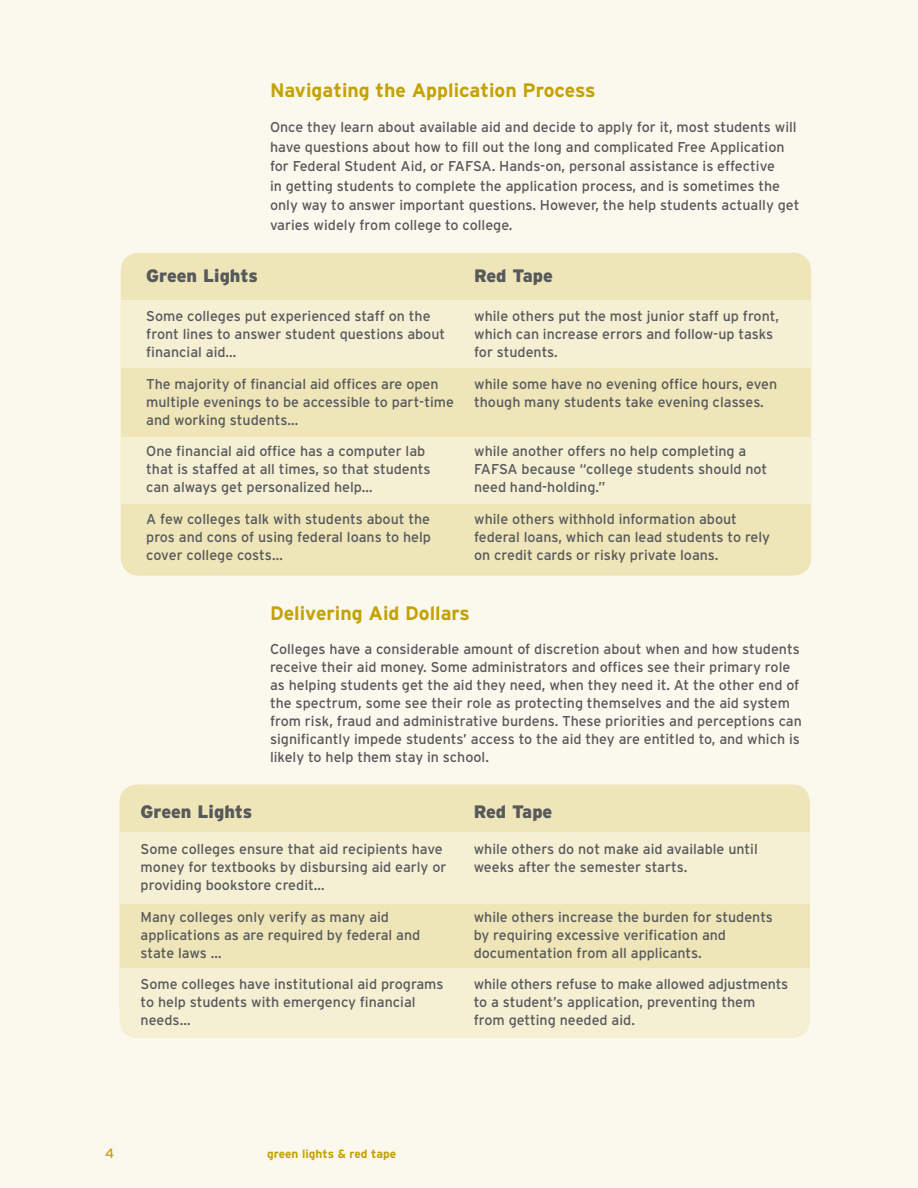
<style>
.page{position:relative;width:918px;height:1188px;background:#fbf8ed}
.page>*{position:absolute;margin:0;border:0;box-sizing:border-box;transform-origin:0 0}
.t1{font:700 19.5px "Interstate";color:#c3a204}
.t2{font:900 18px "Interstate";color:#58595b}
.t3{font:14.25px/18px "Interstate";color:#58595b}
.t4{font:13.5px "Interstate";color:#c3a204}
.t5{font:700 12px "Interstate";color:#c3a204}
</style>
<div class="page">
<div style="left:121px;top:253px;width:690px;height:323px;background:#eee5b9;border-radius:18px"></div>
<div style="left:121px;top:301px;width:691px;height:67px;background:#f5efd4"></div>
<div style="left:121px;top:438px;width:691px;height:66px;background:#f5efd4"></div>
<div style="left:120px;top:784px;width:690px;height:240px;background:#eee5b9;border-radius:18px"></div>
<div style="left:120px;top:832px;width:690px;height:71px;background:#f5efd4"></div>
<div style="left:120px;top:968px;width:690px;height:35px;background:#f5efd4"></div>
<div style="left:120px;top:987px;width:690px;height:51px;background:#f5efd4;border-radius:18px"></div>
<p class="t1" style="left:270px;top:79px;width:327px">Navigating the Application Process</p>
<p class="t3" style="left:270px;top:118px;width:531px;line-height:19.5px">Once they learn about available aid and decide to apply for it, most students will have questions about how to fill out the long and complicated Free Application for Federal Student Aid, or FAFSA. Hands-on, personal assistance is effective<br>in getting students to complete the application process, and is sometimes the only way to answer important questions. However, the help students actually get varies widely from college to college.</p>
<p class="t2" style="left:146px;top:265px;width:113px">Green Lights</p>
<p class="t3" style="left:146px;top:307px;width:301px">Some colleges put experienced staff on the front lines to answer student questions about financial aid…</p>
<p class="t3" style="left:146px;top:375px;width:309px">The majority of financial aid offices are open multiple evenings to be accessible to part-time and working students…</p>
<p class="t3" style="left:146px;top:442px;width:286px">One financial aid office has a computer lab that is staffed at all times, so that students can always get personalized help…</p>
<p class="t3" style="left:146px;top:510px;width:286px;text-align:justify">A few colleges talk with students about the pros and cons of using federal loans to help cover college costs…</p>
<p class="t2" style="left:474px;top:265px;width:80px">Red Tape</p>
<p class="t3" style="left:474px;top:307px;width:306px">while others put the most junior staff up front, which can increase errors and follow-up tasks for students.</p>
<p class="t3" style="left:474px;top:375px;width:305px">while some have no evening office hours, even though many students take evening classes.</p>
<p class="t3" style="left:474px;top:442px;width:295px">while another offers no help completing a<br>FAFSA because “college students should not need hand-holding.”</p>
<p class="t3" style="left:474px;top:510px;width:298px">while others withhold information about federal loans, which can lead students to rely on credit cards or risky private loans.</p>
<p class="t1" style="left:270px;top:602px;width:201px">Delivering Aid Dollars</p>
<p class="t3" style="left:270px;top:640px;width:533px">Colleges have a considerable amount of discretion about when and how students receive their aid money. Some administrators and offices see their primary role as helping students get the aid they need, when they need it. At the other end of the spectrum, some see their role as protecting themselves and the aid system from risk, fraud and administrative burdens. These priorities and perceptions can significantly impede students’ access to the aid they are entitled to, and which is likely to help them stay in school.</p>
<p class="t2" style="left:141px;top:802px;width:113px">Green Lights</p>
<p class="t3" style="left:141px;top:840px;width:307px">Some colleges ensure that aid recipients have money for textbooks by disbursing aid early or providing bookstore credit…</p>
<p class="t3" style="left:141px;top:908px;width:281px">Many colleges only verify as many aid applications as are required by federal and state laws …</p>
<p class="t3" style="left:141px;top:975px;width:305px">Some colleges have institutional aid programs to help students with emergency financial needs…</p>
<p class="t2" style="left:474px;top:802px;width:80px">Red Tape</p>
<p class="t3" style="left:474px;top:840px;width:286px">while others do not make aid available until weeks after the semester starts.</p>
<p class="t3" style="left:474px;top:908px;width:301px">while others increase the burden for students by requiring excessive verification and documentation from all applicants.</p>
<p class="t3" style="left:474px;top:975px;width:316px">while others refuse to make allowed adjustments to a student’s application, preventing them from getting needed aid.</p>
<p class="t4" style="left:105px;top:1146px;width:11px">4</p>
<p class="t5" style="left:267px;top:1147px;width:131px">green lights &amp; red tape</p>
</div>
